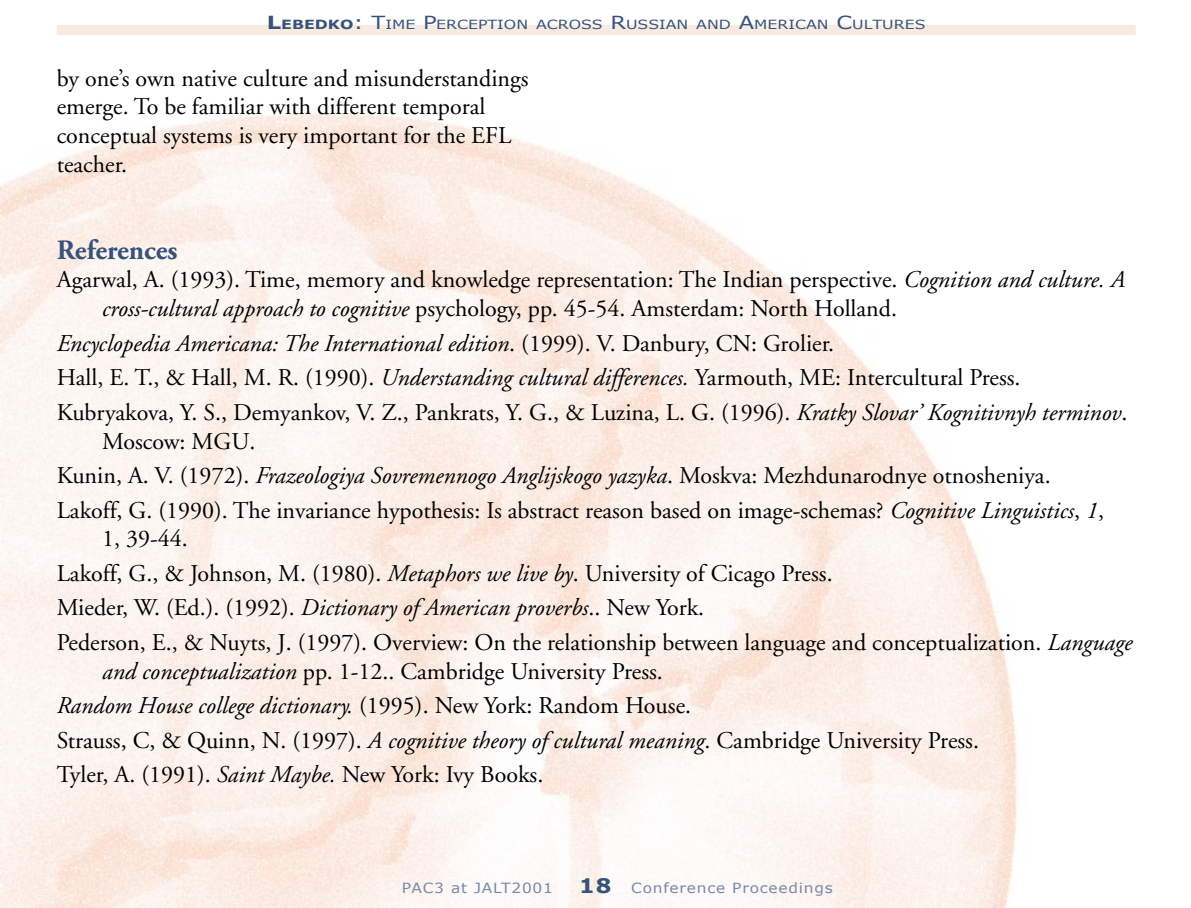
<style>
.page{position:relative;width:1191px;height:908px;background:#fff}
.page>*{position:absolute;margin:0;border:0;box-sizing:border-box;transform-origin:0 0}
.Subtitle{font:700 28px "Adobe Garamond";color:#37527b}
.References{font:24px/28.8px "Adobe Garamond";color:#000}
.Main_Text{font:24px/28.8px "Adobe Garamond";color:#000}
.References-2{font:italic 24px "Adobe Garamond";color:#000}
.t1{font:14px "Verdana";letter-spacing:.05em;color:#7988aa;scale:1.1 1}
.t2{font:12.6px "Verdana";color:#37527b;scale:1.25 1}
.s1{font-weight:700;font-size:18px}
.s2{font-weight:700}
.s3{font-size:18px}
.s4{font-style:italic}
.s5{font-style:normal}
.s6{font-weight:700;font-size:20px;color:#37527b}
</style>
<div class="page">
<div style="left:57px;top:25px;width:1078px;height:10px;background:#f6eae1"></div>
<p class="t2" style="left:267px;top:17px;width:528px"><span class="s1">L</span><span class="s2">EBEDKO</span><span class="s3">: T</span>IME <span class="s3">P</span>ERCEPTION ACROSS <span class="s3">R</span>USSIAN AND <span class="s3">A</span>MERICAN <span class="s3">C</span>ULTURES</p>
<p class="Main_Text" style="left:57px;top:64px;width:473px">by one’s own native culture and misunderstandings emerge. To be familiar with different temporal conceptual systems is very important for the EFL teacher.</p>
<p class="Subtitle" style="left:57px;top:234px;width:122px">References</p>
<p class="References" style="left:102px;top:266px;width:1024px;text-indent:-45px">Agarwal, A. (1993). Time, memory and knowledge representation: The Indian perspective. <span class="s4">Cognition and culture. A cross-cultural approach to cognitive</span> psychology, pp. 45-54. Amsterdam: North Holland.</p>
<p class="References-2" style="left:57px;top:330px;width:779px">Encyclopedia Americana: The International edition<span class="s5">. (1999). V. Danbury, CN: Grolier.</span></p>
<p class="References" style="left:57px;top:363px;width:965px">Hall, E. T., &amp; Hall, M. R. (1990). <span class="s4">Understanding cultural differences.</span> Yarmouth, ME: Intercultural Press.</p>
<p class="References" style="left:102px;top:398px;width:1026px;text-indent:-45px">Kubryakova, Y. S., Demyankov, V. Z., Pankrats, Y. G., &amp; Luzina, L. G. (1996). <span class="s4">Kratky Slovar’ Kognitivnyh terminov</span>.<br>Moscow: MGU.</p>
<p class="References" style="left:57px;top:461px;width:995px">Kunin, A. V. (1972). <span class="s4">Frazeologiya Sovremennogo Anglijskogo yazyka</span>. Moskva: Mezhdunarodnye otnosheniya.</p>
<p class="References" style="left:102px;top:496px;width:1003px;text-indent:-45px">Lakoff, G. (1990). The invariance hypothesis: Is abstract reason based on image-schemas? <span class="s4">Cognitive Linguistics</span>, <span class="s4">1</span>,<br>1, 39-44.</p>
<p class="References" style="left:57px;top:559px;width:777px">Lakoff, G., &amp; Johnson, M. (1980). <span class="s4">Metaphors we live by</span>. University of Cicago Press.</p>
<p class="References" style="left:57px;top:593px;width:649px">Mieder, W. (Ed.). (1992). <span class="s4">Dictionary of American proverbs</span>.. New York.</p>
<p class="References" style="left:102px;top:628px;width:1032px;text-indent:-45px">Pederson, E., &amp; Nuyts, J. (1997). Overview: On the relationship between language and conceptualization. <span class="s4">Language and conceptualization</span> pp. 1-12.. Cambridge University Press.</p>
<p class="References-2" style="left:57px;top:692px;width:636px">Random House college dictionary. <span class="s5">(1995). New York: Random House.</span></p>
<p class="References" style="left:57px;top:726px;width:923px">Strauss, C, &amp; Quinn, N. (1997). <span class="s4">A cognitive theory of cultural meaning</span>. Cambridge University Press.</p>
<p class="References" style="left:57px;top:760px;width:488px">Tyler, A. (1991). <span class="s4">Saint Maybe.</span> New York: Ivy Books.</p>
<p class="t1" style="left:402px;top:878px;width:139px">PAC3 at JALT2001</p>
<p class="t1" style="left:579px;top:878px;width:232px"><span class="s6">18</span> Conference Proceedings</p>
</div>
